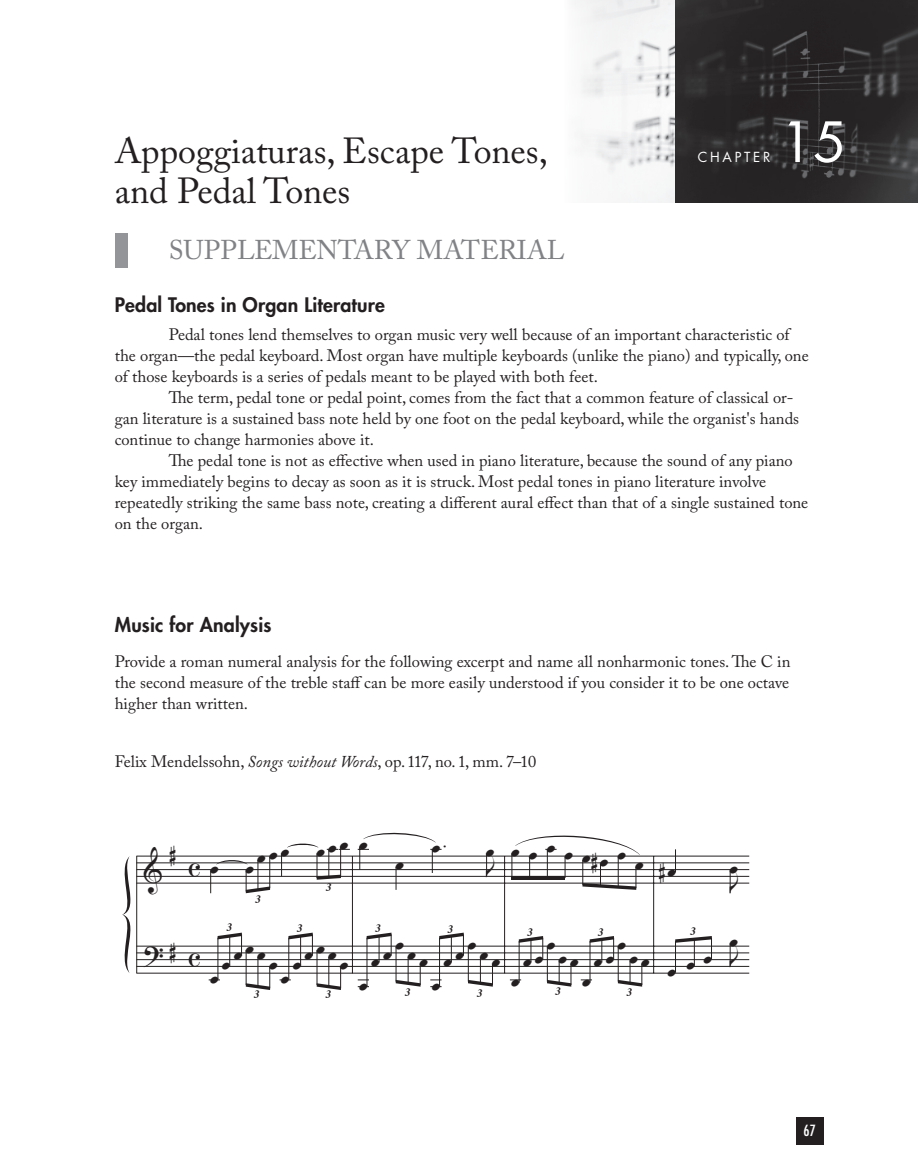
<style>
.page{position:relative;width:918px;height:1175px;background:#fff}
.page>*{position:absolute;margin:0;border:0;box-sizing:border-box;transform-origin:0 0}
.t1{font:54px "Futura Std";color:#fff}
.CT{font:36px "Adobe Caslon Pro";color:#231f20}
.t2{font:27px "Petrucci";letter-spacing:.145em;color:#231f20}
.t3{font:27px "Adobe Caslon Pro";color:#808285}
.t4{font:27px "Petrucci";letter-spacing:.365em;color:#231f20}
.t5{font:800 19.5px "Futura Std";letter-spacing:.01em;color:#231f20}
.TX{font:16.5px/21px "Adobe Caslon Pro";color:#231f20}
.FOLIO{font:condensed 15px "Futura Std";color:#fff}
.t6{font:13.5px "Futura Std";letter-spacing:.2em;color:#fff}
.t7{font:italic 700 11.25px "Times";color:#231f20}
.s1{font-style:italic}
</style>
<div class="page">
<img style="left:575px;top:0;width:100px;height:202px">
<img style="left:675px;top:0;width:243px;height:202px">
<div style="left:115px;top:233px;width:13px;height:35px;background:#939598"></div>
<hr style="left:352px;top:856px;width:1px;height:117px;background:#231f20">
<hr style="left:504px;top:856px;width:1px;height:117px;background:#231f20">
<hr style="left:653px;top:856px;width:1px;height:117px;background:#231f20">
<hr style="left:136px;top:855px;width:613px;height:1px;background:#231f20">
<hr style="left:136px;top:862px;width:613px;height:1px;background:#231f20">
<hr style="left:136px;top:869px;width:613px;height:1px;background:#231f20">
<hr style="left:136px;top:876px;width:613px;height:1px;background:#231f20">
<hr style="left:136px;top:882px;width:613px;height:1px;background:#231f20">
<hr style="left:136px;top:945px;width:613px;height:1px;background:#231f20">
<hr style="left:136px;top:952px;width:613px;height:1px;background:#231f20">
<hr style="left:136px;top:959px;width:613px;height:1px;background:#231f20">
<hr style="left:136px;top:966px;width:613px;height:1px;background:#231f20">
<hr style="left:136px;top:972px;width:613px;height:1px;background:#231f20">
<svg style="left:122px;top:856px;width:18px;height:117px"></svg>
<hr style="left:269px;top:856px;width:1px;height:32px;background:#231f20">
<svg style="left:209px;top:932px;width:61px;height:58px"></svg>
<svg style="left:280px;top:932px;width:61px;height:58px"></svg>
<svg style="left:486px;top:853px;width:1px;height:23px"></svg>
<svg style="left:358px;top:932px;width:63px;height:55px"></svg>
<svg style="left:430px;top:932px;width:63px;height:55px"></svg>
<svg style="left:510px;top:936px;width:62px;height:50px"></svg>
<svg style="left:581px;top:936px;width:62px;height:50px"></svg>
<svg style="left:675px;top:849px;width:1px;height:23px"></svg>
<svg style="left:730px;top:870px;width:1px;height:23px"></svg>
<hr style="left:675px;top:941px;width:1px;height:31px;background:#231f20">
<svg style="left:675px;top:936px;width:37px;height:29px"></svg>
<svg style="left:730px;top:943px;width:1px;height:23px"></svg>
<svg style="left:210px;top:858px;width:60px;height:35px"></svg>
<svg style="left:281px;top:843px;width:69px;height:36px"></svg>
<svg style="left:358px;top:832px;width:84px;height:57px"></svg>
<svg style="left:512px;top:835px;width:128px;height:54px"></svg>
<div style="left:796px;top:1116px;width:28px;height:28px;background:#231f20"></div>
<p class="CT" style="left:115px;top:129px;width:435px">Appoggiaturas, Escape Tones,</p>
<p class="CT" style="left:115px;top:170px;width:237px">and Pedal Tones</p>
<p class="t3" style="left:169px;top:234px;width:398px">SUPPLEMENTARY MATERIAL</p>
<h2 class="t5" style="left:115px;top:292px;width:272px">Pedal Tones in Organ Literature</h2>
<p class="t6" style="left:698px;top:148px;width:74px">CHAPTER</p>
<h1 class="t1" style="left:780px;top:108px;width:68px">15</h1>
<p class="TX" style="left:115px;top:324px;width:696px;text-indent:54px">Pedal tones lend themselves to organ music very well because of an important characteristic of the organ—the pedal keyboard. Most organ have multiple keyboards (unlike the piano) and typically, one of those keyboards is a series of pedals meant to be played with both feet.</p>
<p class="TX" style="left:115px;top:387px;width:686px;text-indent:54px">The term, pedal tone or pedal point, comes from the fact that a common feature of classical or&shy;gan literature is a sustained bass note held by one foot on the pedal keyboard, while the organist's hands continue to change harmonies above it.</p>
<p class="TX" style="left:115px;top:450px;width:695px;text-indent:54px">The pedal tone is not as effective when used in piano literature, because the sound of any piano key immediately begins to decay as soon as it is struck. Most pedal tones in piano literature involve repeatedly striking the same bass note, creating a different aural effect than that of a single sustained tone on the organ.</p>
<h2 class="t5" style="left:115px;top:612px;width:158px">Music for Analysis</h2>
<p class="TX" style="left:115px;top:650px;width:677px;text-align:justify">Provide a roman numeral analysis for the following excerpt and name all nonharmonic tones. The C in the second measure of the treble staff can be more easily understood if you consider it to be one octave higher than written.</p>
<p class="TX" style="left:115px;top:751px;width:423px">Felix Mendelssohn, <span class="s1">Songs without Words</span>, op. 117, no. 1, mm. 7–10</p>
<p class="t2" style="left:170px;top:831px;width:8px">#</p>
<p class="t2" style="left:144px;top:851px;width:20px">&amp;</p>
<p class="t2" style="left:189px;top:844px;width:31px">c œ</p>
<p class="t2" style="left:246px;top:832px;width:45px">œœœœ</p>
<p class="t7" style="left:255px;top:888px;width:7px">3</p>
<p class="t2" style="left:317px;top:824px;width:33px">œœœ</p>
<p class="t7" style="left:326px;top:877px;width:7px">3</p>
<p class="t2" style="left:359px;top:821px;width:9px">œ</p>
<p class="t2" style="left:396px;top:841px;width:9px">œ</p>
<p class="t2" style="left:432px;top:822px;width:16px">œ.</p>
<p class="t2" style="left:486px;top:827px;width:9px">œ</p>
<p class="t2" style="left:486px;top:844px;width:10px">J</p>
<p class="t4" style="left:512px;top:831px;width:133px">œœœœœ#œœœ</p>
<p class="t2" style="left:659px;top:848px;width:18px">#œ</p>
<p class="t2" style="left:730px;top:861px;width:10px">J</p>
<p class="t2" style="left:730px;top:844px;width:9px">œ</p>
<p class="t2" style="left:144px;top:927px;width:34px">?#</p>
<p class="t2" style="left:189px;top:934px;width:13px">c</p>
<p class="t7" style="left:227px;top:916px;width:7px">3</p>
<p class="t7" style="left:297px;top:917px;width:7px">3</p>
<p class="t2" style="left:246px;top:931px;width:33px">œœœ</p>
<p class="t2" style="left:222px;top:936px;width:21px">œœ</p>
<p class="t2" style="left:317px;top:931px;width:33px">œœœ</p>
<p class="t2" style="left:293px;top:936px;width:21px">œœ</p>
<p class="t2" style="left:210px;top:954px;width:9px">œ</p>
<p class="t7" style="left:254px;top:983px;width:7px">3</p>
<p class="t2" style="left:281px;top:954px;width:9px">œ</p>
<p class="t7" style="left:326px;top:984px;width:7px">3</p>
<p class="t7" style="left:375px;top:917px;width:7px">3</p>
<p class="t7" style="left:448px;top:918px;width:7px">3</p>
<p class="t2" style="left:396px;top:931px;width:34px">œœœ</p>
<p class="t2" style="left:372px;top:934px;width:21px">œœ</p>
<p class="t2" style="left:468px;top:931px;width:34px">œœœ</p>
<p class="t2" style="left:444px;top:934px;width:21px">œœ</p>
<p class="t2" style="left:359px;top:961px;width:9px">œ</p>
<p class="t7" style="left:405px;top:981px;width:7px">3</p>
<p class="t2" style="left:432px;top:961px;width:9px">œ</p>
<p class="t7" style="left:477px;top:982px;width:7px">3</p>
<p class="t7" style="left:527px;top:921px;width:7px">3</p>
<p class="t7" style="left:598px;top:922px;width:7px">3</p>
<p class="t2" style="left:547px;top:921px;width:9px">œ</p>
<p class="t2" style="left:618px;top:921px;width:9px">œ</p>
<p class="t2" style="left:523px;top:936px;width:21px">œœ</p>
<p class="t2" style="left:559px;top:936px;width:21px">œœ</p>
<p class="t2" style="left:594px;top:936px;width:21px">œœ</p>
<p class="t2" style="left:630px;top:936px;width:21px">œœ</p>
<p class="t2" style="left:512px;top:958px;width:9px">œ</p>
<p class="t7" style="left:555px;top:981px;width:7px">3</p>
<p class="t2" style="left:582px;top:958px;width:9px">œ</p>
<p class="t7" style="left:627px;top:981px;width:7px">3</p>
<p class="t7" style="left:690px;top:920px;width:7px">3</p>
<p class="t2" style="left:668px;top:938px;width:72px">œœœ J</p>
<p class="t2" style="left:730px;top:917px;width:9px">œ</p>
<p class="FOLIO" style="left:804px;top:1121px;width:14px">67</p>
</div>
